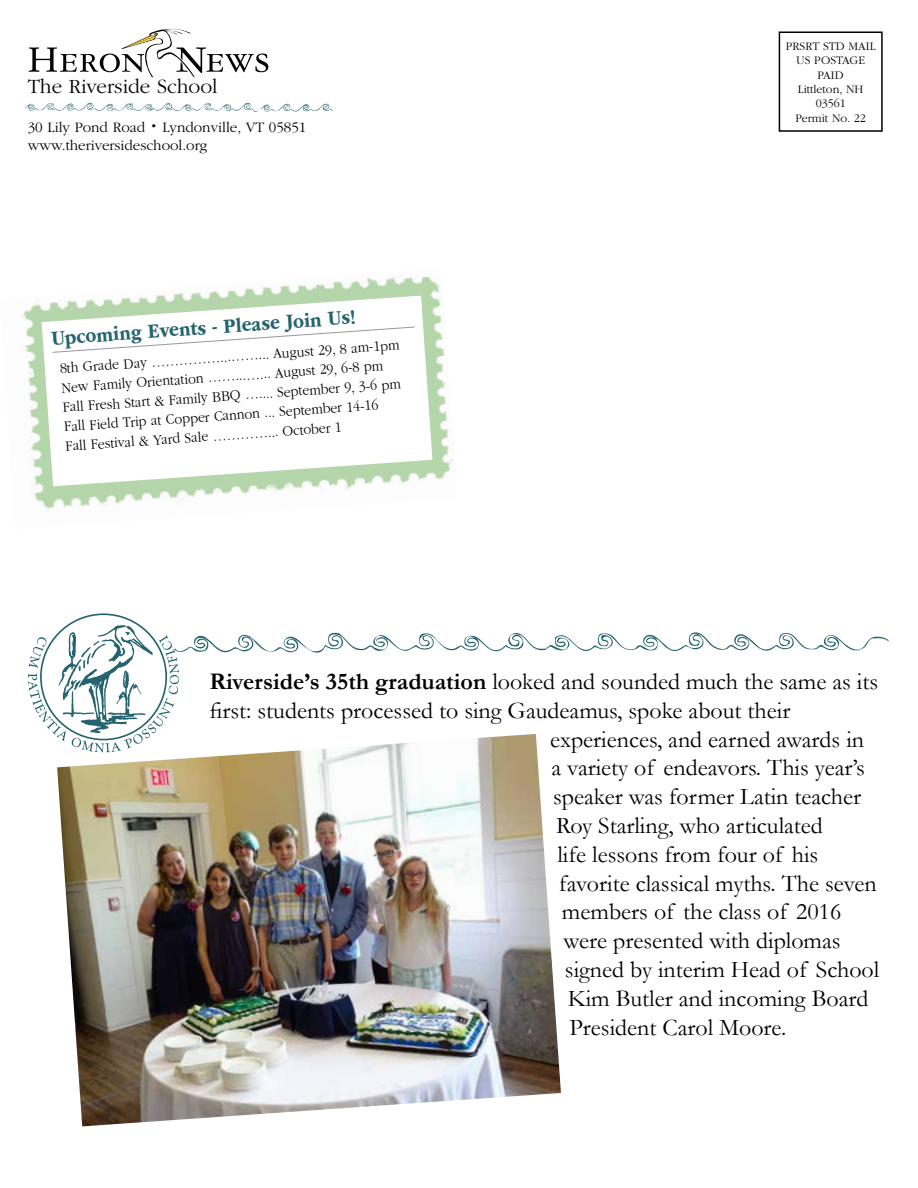
<style>
.page{position:relative;width:918px;height:1188px;background:#fff}
.page>*{position:absolute;margin:0;border:0;box-sizing:border-box;transform-origin:0 0}
.t1{font:24px "Garamond";color:#000}
.t2{font:700 21px "ITC Garamond Std";color:#25646e;scale:.89 1}
.t3{font:300 21px "ITC Garamond Std";color:#000}
.t4{font:300 15px/19.5px "ITC Garamond Std";color:#000;scale:.92 1}
.t5{font:300 15px/18px "ITC Garamond Std";color:#000}
.t6{font:300 12px/14.4px "ITC Garamond Std";color:#000;text-align:center}
.s1{font-size:12px}
.s2{font-weight:700}
</style>
<div class="page">
<svg style="left:28px;top:613px;width:861px;height:124px"></svg>
<div style="left:779px;top:32px;width:104px;height:100px;border:2px solid #000"></div>
<img style="left:21px;top:276px;width:424px;height:86px">
<img style="left:28px;top:362px;width:425px;height:148px">
<svg style="left:42px;top:296px;width:390px;height:190px"></svg>
<svg style="left:51px;top:326px;width:365px;height:27px"></svg>
<svg style="left:25px;top:102px;width:308px;height:10px"></svg>
<svg style="left:28px;top:28px;width:241px;height:50px"></svg>
<img style="left:57px;top:734px;width:504px;height:392px">
<p class="t3" style="left:28px;top:75px;width:191px">The Riverside School</p>
<p class="t5" style="left:28px;top:118px;width:280px">30 Lily Pond Road <span class="s1">•</span> Lyndonville, VT 05851 www.theriversideschool.org</p>
<p class="t2" style="left:50px;top:326px;width:345px;rotate:-4deg">Upcoming Events - Please Join Us!</p>
<p class="t4" style="left:59px;top:359px;width:371px;rotate:-4deg">8th Grade Day ……………...……... August 29, 8 am-1pm New Family Orientation ……...…... August 29, 6-8 pm Fall Fresh Start &amp; Family BBQ ….... September 9, 3-6 pm Fall Field Trip at Copper Cannon ... September 14-16<br>Fall Festival &amp; Yard Sale …………... October 1</p>
<p class="t6" style="left:786px;top:39px;width:91px">PRSRT STD MAIL<br>US POSTAGE<br>PAID<br>Littleton, NH<br>03561<br>Permit No. 22</p>
<p class="t1" style="left:210px;top:667px;width:670px"><span class="s2">Riverside’s 35th graduation</span> looked and sounded much the same as its</p>
<p class="t1" style="left:210px;top:696px;width:582px">first: students processed to sing Gaudeamus, spoke about their</p>
<p class="t1" style="left:550px;top:725px;width:316px">experiences, and earned awards in</p>
<p class="t1" style="left:552px;top:754px;width:315px">a variety of endeavors. This year’s</p>
<p class="t1" style="left:553px;top:782px;width:310px">speaker was former Latin teacher</p>
<p class="t1" style="left:556px;top:811px;width:268px">Roy Starling, who articulated</p>
<p class="t1" style="left:557px;top:840px;width:262px">life lessons from four of his</p>
<p class="t1" style="left:559px;top:869px;width:319px">favorite classical myths. The seven</p>
<p class="t1" style="left:562px;top:898px;width:281px">members of the class of 2016</p>
<p class="t1" style="left:563px;top:926px;width:279px">were presented with diplomas</p>
<p class="t1" style="left:565px;top:955px;width:316px">signed by interim Head of School</p>
<p class="t1" style="left:568px;top:984px;width:302px">Kim Butler and incoming Board</p>
<p class="t1" style="left:569px;top:1013px;width:219px">President Carol Moore.</p>
</div>
